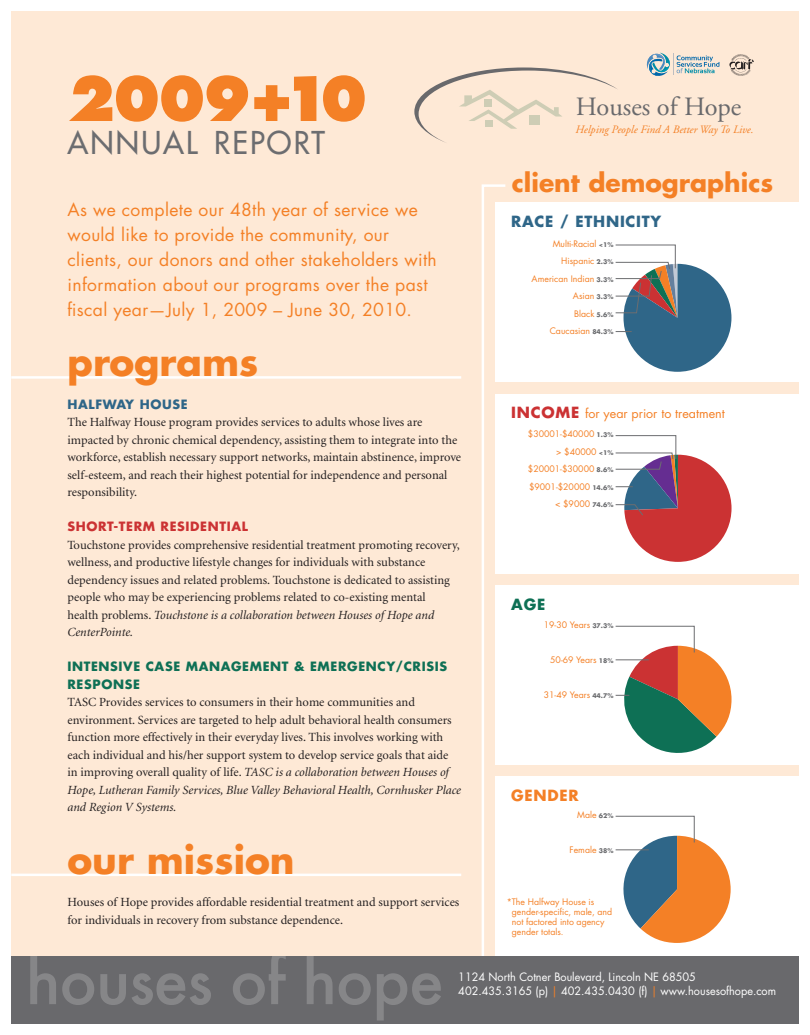
<style>
.page{position:relative;width:810px;height:1035px;background:#fff}
.page>*{position:absolute;margin:0;border:0;box-sizing:border-box;transform-origin:0 0}
.t1{font:800 59.62px "Futura";letter-spacing:-.05em;color:#f48026}
.t2{font:700 37.5px "Futura";color:#f48026}
.t3{font:30.62px "Futura";letter-spacing:.07em;color:#6c6d70}
.t4{font:26.38px "Adobe Garamond";color:#69696c}
.t5{font:700 25px "Futura";color:#f48026}
.t6{font:17.5px/25px "Futura";letter-spacing:.02em;color:#f48026}
.t7{font:700 15px "Futura";letter-spacing:.05em;color:#2f6688}
.t8{font:700 15px "Futura";letter-spacing:.05em;color:#f48026}
.t9{font:700 15px "Futura";color:#0e7055}
.t10{font:12.5px/17.5px "Minion";color:#231f20}
.t11{font:700 12.5px/17.5px "Futura";letter-spacing:.05em;color:#0e7055}
.t12{font:12.5px "Futura";color:#f48026}
.t13{font:700 12.5px "Futura";letter-spacing:.05em;color:#cb3233}
.t14{font:700 12.5px "Futura";letter-spacing:.05em;color:#2f6688}
.t15{font:11.25px "Futura";color:#fff}
.t16{font:italic 11.25px "Adobe Garamond";color:#f48026}
.t17{font:8.75px/10px "Futura";color:#f48026}
.s1{font-style:italic}
.s2{font-weight:700;font-size:6.25px;color:#6c6d70}
.s3{font-weight:700;font-size:15px;color:#cb3233}
.s4{color:#f48026}
</style>
<div class="page">
<div style="left:11px;top:11px;width:788px;height:948px;background:#fee9d6"></div>
<svg style="left:414px;top:68px;width:203px;height:75px"></svg>
<div style="left:484px;top:100px;width:8px;height:7px;background:#cecdb5"></div>
<div style="left:485px;top:120px;width:7px;height:7px;background:#cecdb5"></div>
<div style="left:530px;top:115px;width:10px;height:10px;background:#cecdb5"></div>
<hr style="left:11px;top:376px;width:450px;height:3px;background:#fff">
<div style="left:495px;top:202px;width:304px;height:180px;background:#fff"></div>
<div style="left:495px;top:394px;width:304px;height:180px;background:#fff"></div>
<div style="left:495px;top:585px;width:304px;height:180px;background:#fff"></div>
<svg style="left:647px;top:53px;width:72px;height:23px"></svg>
<svg style="left:729px;top:54px;width:25px;height:22px"></svg>
<hr style="left:11px;top:874px;width:450px;height:2px;background:#fff">
<div style="left:495px;top:776px;width:304px;height:180px;background:#fff"></div>
<svg style="left:615px;top:244px;width:116px;height:128px"></svg>
<svg style="left:615px;top:435px;width:117px;height:127px"></svg>
<svg style="left:615px;top:626px;width:117px;height:127px"></svg>
<hr style="left:616px;top:660px;width:33px;height:1px;background:#6c6d70">
<svg style="left:615px;top:816px;width:116px;height:127px"></svg>
<hr style="left:616px;top:850px;width:33px;height:1px;background:#6c6d70">
<svg style="left:481px;top:184px;width:25px;height:772px"></svg>
<div style="left:11px;top:956px;width:788px;height:68px;background:#69696c"></div>
<svg style="left:30px;top:956px;width:411px;height:65px"></svg>
<p class="t1" style="left:68px;top:62px;width:302px">2009+10</p>
<p class="t3" style="left:68px;top:124px;width:259px">ANNUAL REPORT</p>
<p class="t6" style="left:68px;top:197px;width:371px">As we complete our 48th year of service we would like to provide the community, our clients, our donors and other stakeholders with information about our programs over the past fiscal year—July 1, 2009 – June 30, 2010.</p>
<p class="t2" style="left:68px;top:336px;width:192px">programs</p>
<p class="t14" style="left:68px;top:395px;width:122px">HALFWAY HOUSE</p>
<p class="t10" style="left:68px;top:414px;width:395px">The Halfway House program provides services to adults whose lives are impacted by chronic chemical dependency, assisting them to integrate into the workforce, establish necessary support networks, maintain abstinence, improve self-esteem, and reach their highest potential for independence and personal responsibility.</p>
<p class="t13" style="left:68px;top:518px;width:182px">SHORT-TERM RESIDENTIAL</p>
<p class="t10" style="left:68px;top:536px;width:394px">Touchstone provides comprehensive residential treatment promoting recovery, wellness, and productive lifestyle changes for individuals with substance dependency issues and related problems. Touchstone is dedicated to assisting people who may be experiencing problems related to co-existing mental<br>health problems. <span class="s1">Touchstone is a collaboration between Houses of Hope and CenterPointe.</span></p>
<p class="t11" style="left:68px;top:657px;width:381px">INTENSIVE CASE MANAGEMENT &amp; EMERGENCY/CRISIS<br>RESPONSE</p>
<p class="t10" style="left:68px;top:694px;width:395px">TASC Provides services to consumers in their home communities and environment. Services are targeted to help adult behavioral health consumers function more effectively in their everyday lives. This involves working with each individual and his/her support system to develop service goals that aide in improving overall quality of life. <span class="s1">TASC is a collaboration between Houses of Hope, Lutheran Family Services, Blue Valley Behavioral Health, Cornhusker Place and Region V Systems.</span></p>
<p class="t2" style="left:68px;top:834px;width:229px">our mission</p>
<p class="t10" style="left:68px;top:894px;width:393px">Houses of Hope provides affordable residential treatment and support services for individuals in recovery from substance dependence.</p>
<p class="t4" style="left:576px;top:92px;width:167px">Houses of Hope</p>
<p class="t16" style="left:576px;top:123px;width:180px">Helping People Find A Better Way To Live.</p>
<p class="t5" style="left:512px;top:165px;width:263px">client demographics</p>
<p class="t7" style="left:511px;top:211px;width:152px">RACE / ETHNICITY</p>
<p class="t17" style="left:553px;top:239px;width:62px">Multi-Racial <span class="s2">&lt;1%</span></p>
<p class="t17" style="left:561px;top:256px;width:54px">Hispanic <span class="s2">2.3%</span></p>
<p class="t17" style="left:532px;top:274px;width:83px">American Indian <span class="s2">3.3%</span></p>
<p class="t17" style="left:573px;top:291px;width:42px">Asian <span class="s2">3.3%</span></p>
<p class="t17" style="left:574px;top:309px;width:41px">Black <span class="s2">5.6%</span></p>
<p class="t17" style="left:550px;top:326px;width:65px">Caucasian <span class="s2">84.3%</span></p>
<p class="t12" style="left:511px;top:406px;width:215px"><span class="s3">INCOME</span> for year prior to treatment</p>
<p class="t17" style="left:528px;top:429px;width:87px">$30001-$40000 <span class="s2">1.3%</span></p>
<p class="t17" style="left:556px;top:447px;width:59px">&gt; $40000 <span class="s2">&lt;1%</span></p>
<p class="t17" style="left:528px;top:464px;width:87px">$20001-$30000 <span class="s2">8.6%</span></p>
<p class="t17" style="left:529px;top:482px;width:86px">$9001-$20000 <span class="s2">14.6%</span></p>
<p class="t17" style="left:555px;top:499px;width:60px">&lt; $9000 <span class="s2">74.6%</span></p>
<p class="t9" style="left:511px;top:593px;width:36px">AGE</p>
<p class="t17" style="left:544px;top:620px;width:71px">19-30 Years <span class="s2">37.3%</span></p>
<p class="t17" style="left:550px;top:655px;width:65px">50-69 Years <span class="s2">18%</span></p>
<p class="t17" style="left:544px;top:690px;width:71px">31-49 Years <span class="s2">44.7%</span></p>
<p class="t8" style="left:511px;top:785px;width:69px">GENDER</p>
<p class="t17" style="left:577px;top:810px;width:38px">Male <span class="s2">62%</span></p>
<p class="t17" style="left:570px;top:845px;width:45px">Female <span class="s2">38%</span></p>
<p class="t17" style="left:512px;top:897px;width:102px;text-indent:-5px">*The Halfway House is gender-specific, male, and not factored into agency gender totals.</p>
<p class="t15" style="left:458px;top:970px;width:239px">1124 North Cotner Boulevard, Lincoln NE 68505</p>
<p class="t15" style="left:458px;top:983px;width:319px">402.435.3165 (p) <span class="s4">|</span> 402.435.0430 (f) <span class="s4">|</span> www.housesofhope.com</p>
</div>
